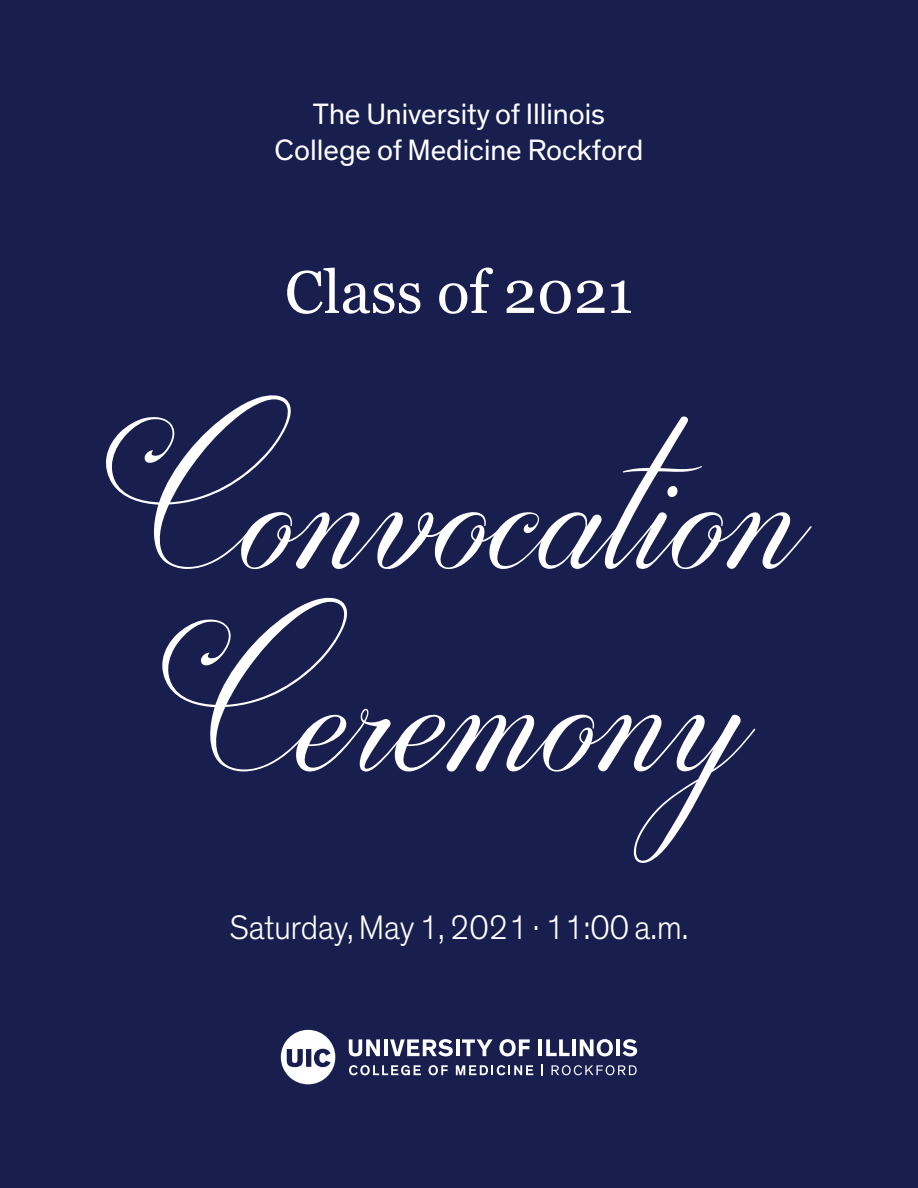
<style>
.page{position:relative;width:918px;height:1188px;background:#181f4f}
.page>*{position:absolute;margin:0;border:0;box-sizing:border-box;transform-origin:0 0}
.t1{font:231.15px/202.5px "Darleston";color:#fff}
.t2{font:60px "Georgia";color:#fff}
.t3{font:300 34.5px "Theinhardt";color:#fff;scale:.95 1}
.t4{font:30px/36px "Theinhardt";color:#fff;text-align:center}
</style>
<div class="page">
<svg style="left:281px;top:1030px;width:54px;height:54px"></svg>
<svg style="left:349px;top:1039px;width:31px;height:17px"></svg>
<hr style="left:384px;top:1039px;width:4px;height:17px;background:#fff">
<svg style="left:390px;top:1039px;width:63px;height:17px"></svg>
<hr style="left:456px;top:1039px;width:3px;height:17px;background:#fff">
<svg style="left:462px;top:1039px;width:31px;height:17px"></svg>
<svg style="left:499px;top:1039px;width:31px;height:17px"></svg>
<hr style="left:539px;top:1039px;width:3px;height:17px;background:#fff">
<svg style="left:546px;top:1039px;width:24px;height:17px"></svg>
<hr style="left:572px;top:1039px;width:4px;height:17px;background:#fff">
<svg style="left:580px;top:1039px;width:33px;height:17px"></svg>
<hr style="left:616px;top:1039px;width:4px;height:17px;background:#fff">
<svg style="left:623px;top:1039px;width:14px;height:17px"></svg>
<svg style="left:349px;top:1065px;width:72px;height:10px"></svg>
<svg style="left:429px;top:1065px;width:19px;height:10px"></svg>
<svg style="left:456px;top:1065px;width:77px;height:10px"></svg>
<svg style="left:552px;top:1065px;width:85px;height:10px"></svg>
<svg style="left:542px;top:1064px;width:1px;height:12px"></svg>
<p class="t4" style="left:275px;top:97px;width:370px">The University of Illinois<br>College of Medicine Rockford</p>
<h2 class="t2" style="left:285px;top:248px;width:350px">Class of 2021</h2>
<h1 class="t1" style="left:106px;top:413px;width:706px">Convocation<br>Ceremony</h1>
<p class="t3" style="left:230px;top:907px;width:484px">Saturday, May 1, 2021 · 11:00 a.m.</p>
</div>
